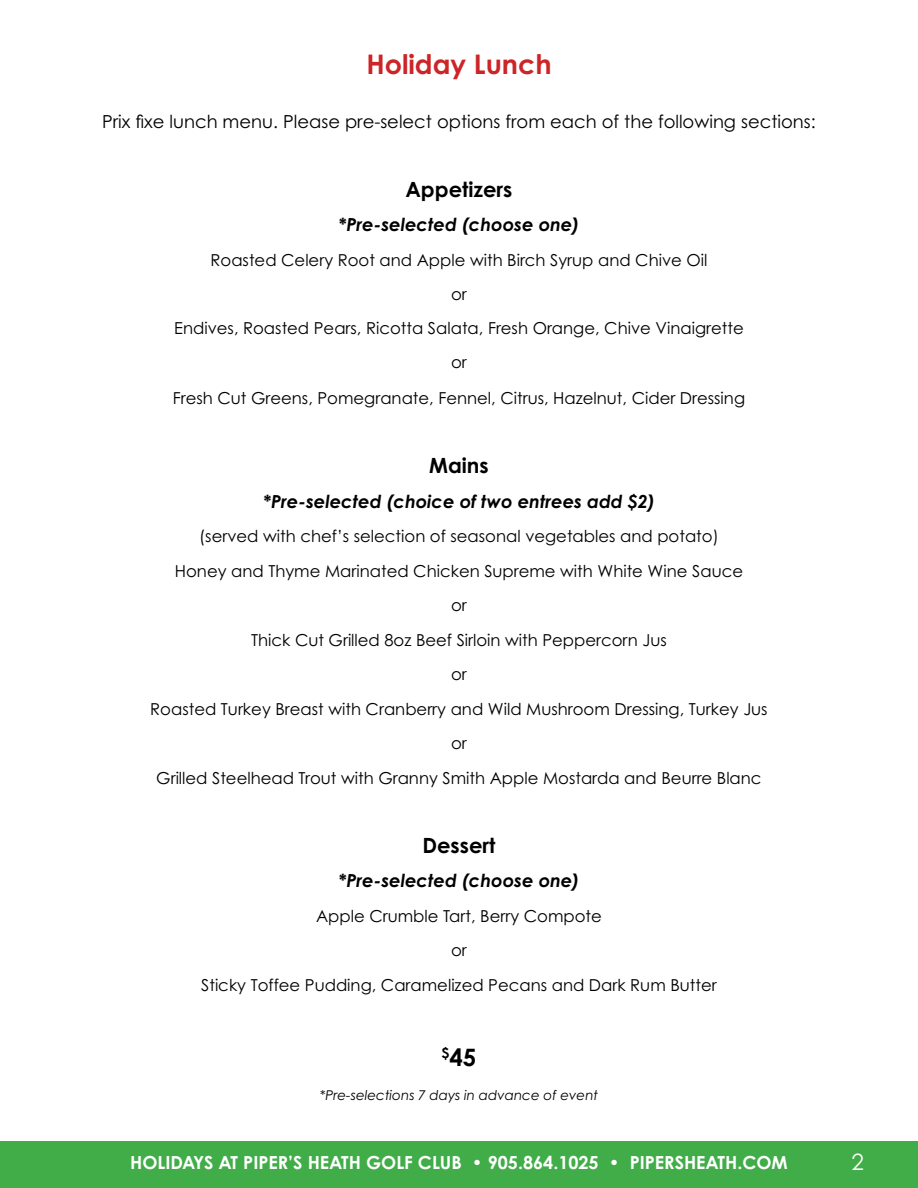
<style>
.page{position:relative;width:918px;height:1188px;background:#fff}
.page>*{position:absolute;margin:0;border:0;box-sizing:border-box;transform-origin:0 0}
.t1{font:700 27px "Century Gothic Pro";color:#cc2427}
.t2{font:700 24px "Century Gothic Pro";color:#000}
.t3{font:22.5px "Century Gothic Pro";color:#fff}
.t4{font:700 21px "Century Gothic Pro";color:#000}
.t5{font:italic 700 18px "Century Gothic Pro";color:#000}
.t6{font:18px "Century Gothic Pro";color:#000}
.t7{font:700 18px "Century Gothic Pro";color:#fff}
.t8{font:16.5px/34.5px "Century Gothic Pro";color:#000;text-align:center}
.t9{font:italic 13.5px "Century Gothic Pro";color:#000}
</style>
<div class="page">
<div style="left:0;top:1142px;width:918px;height:46px;background:#41ad49"></div>
<h1 class="t1" style="left:366px;top:47px;width:187px">Holiday Lunch</h1>
<p class="t6" style="left:102px;top:110px;width:715px">Prix fixe lunch menu. Please pre-select options from each of the following sections:</p>
<p class="t4" style="left:405px;top:176px;width:109px">Appetizers</p>
<p class="t5" style="left:339px;top:213px;width:242px">*Pre-selected (choose one)</p>
<p class="t8" style="left:174px;top:243px;width:571px;line-height:33.9px">Roasted Celery Root and Apple with Birch Syrup and Chive Oil<br>or<br>Endives, Roasted Pears, Ricotta Salata, Fresh Orange, Chive Vinaigrette or</p>
<p class="t8" style="left:173px;top:381px;width:574px">Fresh Cut Greens, Pomegranate, Fennel, Citrus, Hazelnut, Cider Dressing</p>
<p class="t4" style="left:429px;top:452px;width:61px">Mains</p>
<p class="t5" style="left:263px;top:490px;width:393px">*Pre-selected (choice of two entrees add $2)</p>
<p class="t8" style="left:150px;top:519px;width:619px">(served with chef’s selection of seasonal vegetables and potato)<br>Honey and Thyme Marinated Chicken Supreme with White Wine Sauce<br>or<br>Thick Cut Grilled 8oz Beef Sirloin with Peppercorn Jus<br>or<br>Roasted Turkey Breast with Cranberry and Wild Mushroom Dressing, Turkey Jus or<br>Grilled Steelhead Trout with Granny Smith Apple Mostarda and Beurre Blanc</p>
<p class="t4" style="left:422px;top:832px;width:75px">Dessert</p>
<p class="t5" style="left:339px;top:869px;width:242px">*Pre-selected (choose one)</p>
<p class="t8" style="left:201px;top:898px;width:517px">Apple Crumble Tart, Berry Compote<br>or<br>Sticky Toffee Pudding, Caramelized Pecans and Dark Rum Butter</p>
<h2 class="t2" style="left:442px;top:1042px;width:36px"><sup>$</sup>45</h2>
<p class="t9" style="left:320px;top:1087px;width:280px">*Pre-selections 7 days in advance of event</p>
<p class="t7" style="left:130px;top:1151px;width:659px">HOLIDAYS AT PIPER’S HEATH GOLF CLUB • 905.864.1025 • PIPERSHEATH.COM</p>
<h3 class="t3" style="left:852px;top:1148px;width:14px">2</h3>
</div>
